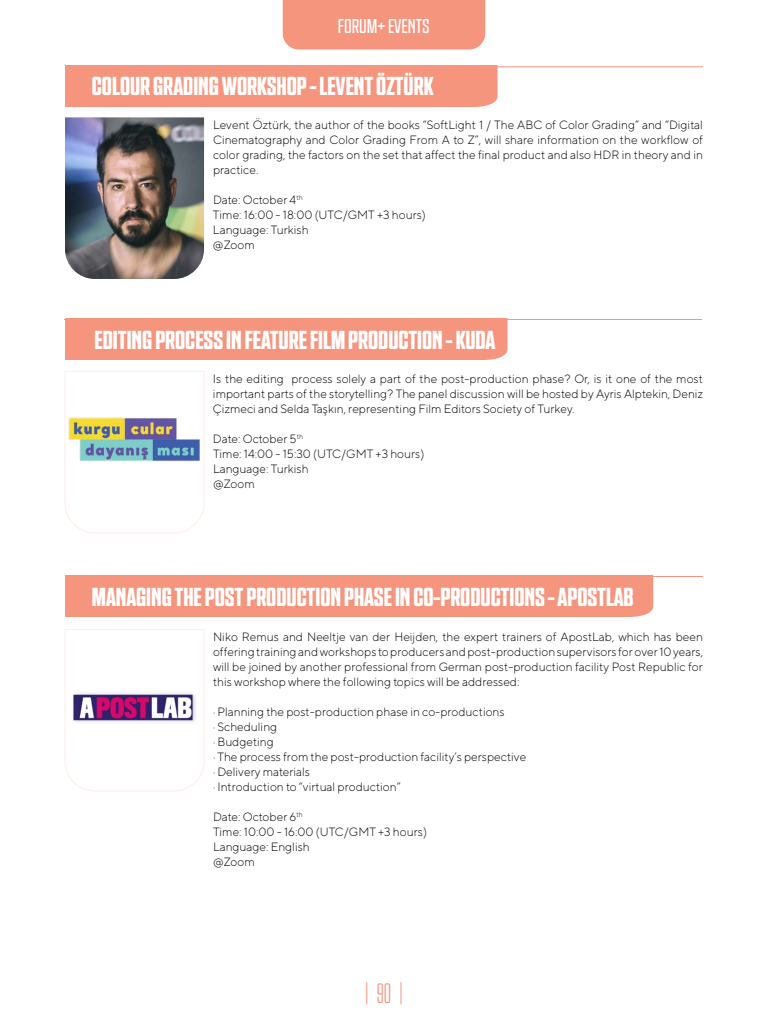
<style>
.page{position:relative;width:768px;height:1024px;background:#fff}
.page>*{position:absolute;margin:0;border:0;box-sizing:border-box;transform-origin:0 0}
.t1{font:28px "Tungsten Condensed";color:#f6957e}
.t2{font:26px "NTF Grand Bold";color:#fff}
.t3{font:20px "NTF Grand Regular";color:#fff}
.t4{font:300 12px/15px "TT Norms";color:#000}
</style>
<div class="page">
<div style="left:283px;top:0;width:202px;height:50px;background:#f6957e"></div>
<div style="left:65px;top:65px;width:433px;height:42px;background:#f6957e"></div>
<div style="left:65px;top:318px;width:443px;height:42px;background:#f6957e"></div>
<div style="left:65px;top:575px;width:588px;height:42px;background:#f6957e"></div>
<hr style="left:65px;top:66px;width:638px;height:1px;background:#f6957e">
<hr style="left:65px;top:576px;width:638px;height:1px;background:#f6957e">
<hr style="left:64px;top:319px;width:638px;height:1px;background:#f6957e">
<img style="left:65px;top:117px;width:139px;height:162px">
<svg style="left:64px;top:371px;width:141px;height:163px"></svg>
<svg style="left:64px;top:629px;width:141px;height:163px"></svg>
<h3 class="t3" style="left:338px;top:14px;width:93px">FORUM+ EVENTS</h3>
<h2 class="t2" style="left:92px;top:71px;width:343px">COLOUR GRADING WORKSHOP - LEVENT ÖZTÜRK</h2>
<p class="t4" style="left:213px;top:117px;width:492px;text-align:justify">Levent Öztürk, the author of the books “SoftLight 1 / The ABC of Color Grading” and “Digital Cinematography and Color Grading From A to Z”, will share information on the workflow of color grading, the factors on the set that affect the final product and also HDR in theory and in practice.</p>
<p class="t4" style="left:213px;top:192px;width:214px">Date: October 4<sup>th<br></sup>Time: 16:00 - 18:00 (UTC/GMT +3 hours)<br>Language: Turkish<br>@Zoom</p>
<h2 class="t2" style="left:94px;top:325px;width:402px">EDITING PROCESS IN FEATURE FILM PRODUCTION - KUDA</h2>
<p class="t4" style="left:213px;top:371px;width:492px;text-align:justify">Is the editing process solely a part of the post-production phase? Or, is it one of the most important parts of the storytelling? The panel discussion will be hosted by Ayris Alptekin, Deniz Çizmeci and Selda Taşkın, representing Film Editors Society of Turkey.</p>
<p class="t4" style="left:213px;top:431px;width:213px">Date: October 5<sup>th<br></sup>Time: 14:00 - 15:30 (UTC/GMT +3 hours)<br>Language: Turkish<br>@Zoom</p>
<h2 class="t2" style="left:92px;top:582px;width:543px">MANAGING THE POST PRODUCTION PHASE IN CO-PRODUCTIONS - APOSTLAB</h2>
<p class="t4" style="left:213px;top:629px;width:492px;text-align:justify">Niko Remus and Neeltje van der Heijden, the expert trainers of ApostLab, which has been offering training and workshops to producers and post-production supervisors for over 10 years, will be joined by another professional from German post-production facility Post Republic for this workshop where the following topics will be addressed:</p>
<p class="t4" style="left:213px;top:704px;width:315px">· Planning the post-production phase in co-productions<br>· Scheduling<br>· Budgeting<br>· The process from the post-production facility’s perspective · Delivery materials<br>· Introduction to “virtual production”</p>
<p class="t4" style="left:213px;top:809px;width:216px">Date: October 6<sup>th<br></sup>Time: 10:00 - 16:00 (UTC/GMT +3 hours)<br>Language: English<br>@Zoom</p>
<h1 class="t1" style="left:364px;top:980px;width:41px">| 90 |</h1>
</div>
